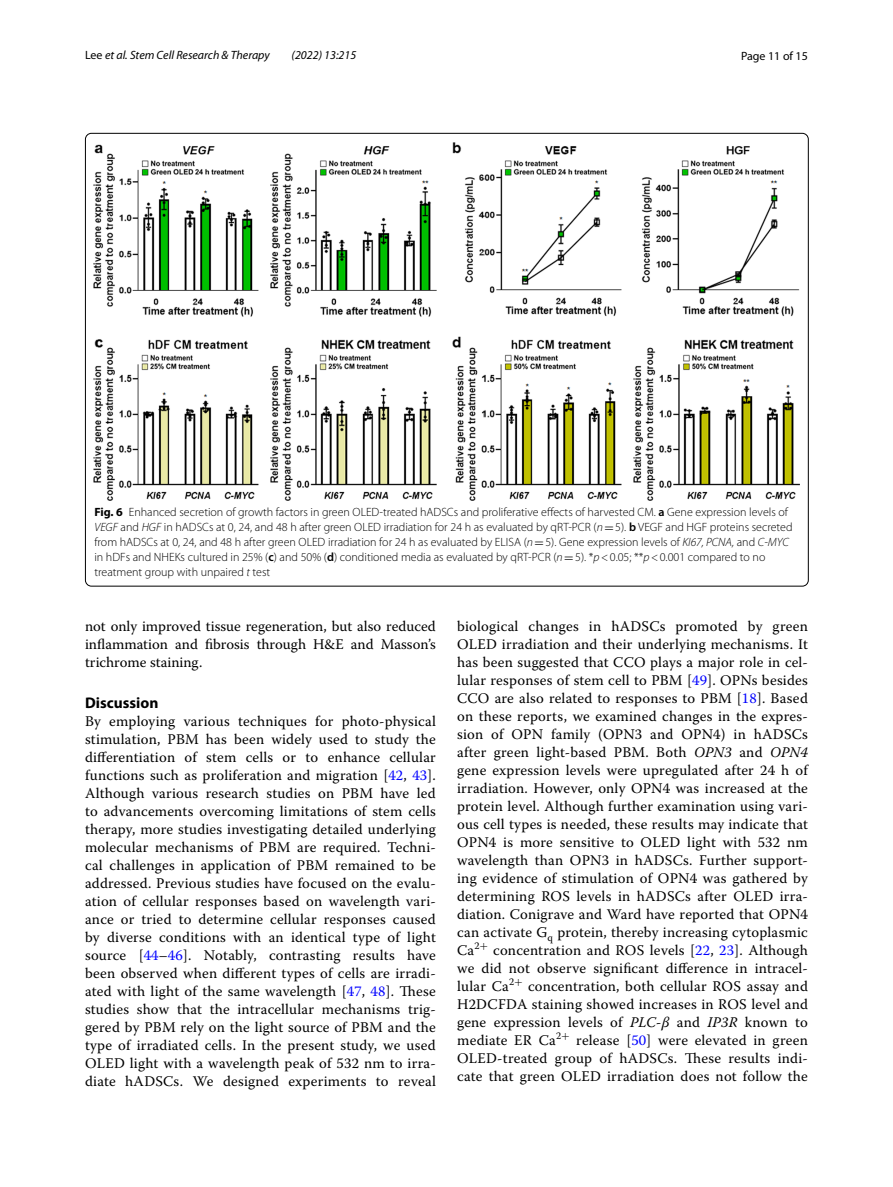
<style>
.page{position:relative;width:893px;height:1187px;background:#fff}
.page>*{position:absolute;margin:0;border:0;box-sizing:border-box;transform-origin:0 0}
.t1{font:700 15.45px "Myriad Pro";color:#000}
.t2{font:14.7px/18px "Warnock Pro";letter-spacing:.015em;color:#000;text-align:justify}
.t3{font:300 12px/15px "Myriad Pro";color:#000}
.t4{font:italic 12px "Myriad Pro";color:#000}
.t5{font:12px "Myriad Pro";color:#000}
.s1{font-style:normal}
.s2{font-weight:700}
.s3{font-weight:600}
.s4{font-style:italic}
.s5{font-family:"MTSY";font-weight:400}
.s6{color:#00f}
</style>
<div class="page">
<img style="left:94px;top:142px;width:706px;height:358px">
<p class="t4" style="left:85px;top:48px;width:186px"><span class="s1">Lee</span> et al. Stem Cell Research &amp; Therapy</p>
<p class="t4" style="left:292px;top:48px;width:66px">(2022) 13:215</p>
<p class="t5" style="left:741px;top:48px;width:68px">Page 11 of 15</p>
<p class="t3" style="left:94px;top:504px;width:700px"><span class="s2">Fig. 6</span> Enhanced secretion of growth factors in green OLED-treated hADSCs and proliferative effects of harvested CM. <span class="s3">a</span> Gene expression levels of <span class="s4">VEGF</span> and <span class="s4">HGF</span> in hADSCs at 0, 24, and 48 h after green OLED irradiation for 24 h as evaluated by qRT-PCR (<span class="s4">n</span><span class="s5">=</span>5). <span class="s3">b</span> VEGF and HGF proteins secreted from hADSCs at 0, 24, and 48 h after green OLED irradiation for 24 h as evaluated by ELISA (<span class="s4">n</span><span class="s5">=</span>5). Gene expression levels of <span class="s4">KI67, PCNA,</span> and <span class="s4">C-MYC </span>in hDFs and NHEKs cultured in 25% (<span class="s3">c</span>) and 50% (<span class="s3">d</span>) conditioned media as evaluated by qRT-PCR (<span class="s4">n</span><span class="s5">=</span>5). *<span class="s4">p</span>&lt;0.05; **<span class="s4">p</span>&lt;0.001 compared to no treatment group with unpaired <span class="s4">t</span> test</p>
<p class="t2" style="left:85px;top:616px;width:352px">not only improved tissue regeneration, but also reduced inflammation and fibrosis through H&amp;E and Masson’s trichrome staining.</p>
<p class="t1" style="left:85px;top:693px;width:75px">Discussion</p>
<p class="t2" style="left:85px;top:712px;width:352px">By employing various techniques for photo-physical stimulation, PBM has been widely used to study the differentiation of stem cells or to enhance cellular functions such as proliferation and migration [<span class="s6">42</span>, <span class="s6">43</span>].<br>Although various research studies on PBM have led to advancements overcoming limitations of stem cells therapy, more studies investigating detailed underlying molecular mechanisms of PBM are required. Techni&shy;cal challenges in application of PBM remained to be addressed. Previous studies have focused on the evalu&shy;ation of cellular responses based on wavelength vari&shy;ance or tried to determine cellular responses caused by diverse conditions with an identical type of light source [<span class="s6">44</span>–<span class="s6">46</span>]. Notably, contrasting results have been observed when different types of cells are irradi&shy;ated with light of the same wavelength [<span class="s6">47</span>, <span class="s6">48</span>]. These studies show that the intracellular mechanisms trig&shy;gered by PBM rely on the light source of PBM and the type of irradiated cells. In the present study, we used OLED light with a wavelength peak of 532 nm to irra&shy;diate hADSCs. We designed experiments to reveal</p>
<p class="t2" style="left:457px;top:616px;width:352px">biological changes in hADSCs promoted by green OLED irradiation and their underlying mechanisms. It has been suggested that CCO plays a major role in cel&shy;lular responses of stem cell to PBM [<span class="s6">49</span>]. OPNs besides CCO are also related to responses to PBM [<span class="s6">18</span>]. Based on these reports, we examined changes in the expres&shy;sion of OPN family (OPN3 and OPN4) in hADSCs after green light-based PBM. Both <span class="s4">OPN3</span> and <span class="s4">OPN4 </span>gene expression levels were upregulated after 24 h of irradiation. However, only OPN4 was increased at the protein level. Although further examination using vari&shy;ous cell types is needed, these results may indicate that OPN4 is more sensitive to OLED light with 532 nm wavelength than OPN3 in hADSCs. Further support&shy;ing evidence of stimulation of OPN4 was gathered by determining ROS levels in hADSCs after OLED irra&shy;diation. Conigrave and Ward have reported that OPN4 can activate G<sub>q</sub> protein, thereby increasing cytoplasmic Ca<sup>2</sup><sup>+</sup> concentration and ROS levels [<span class="s6">22</span>, <span class="s6">23</span>]. Although we did not observe significant difference in intracel&shy;lular Ca<sup>2</sup><sup>+</sup> concentration, both cellular ROS assay and H2DCFDA staining showed increases in ROS level and gene expression levels of <span class="s4">PLC-β</span> and <span class="s4">IP3R</span> known to mediate ER Ca<sup>2</sup><sup>+</sup> release [<span class="s6">50</span>] were elevated in green OLED-treated group of hADSCs. These results indi&shy;cate that green OLED irradiation does not follow the</p>
</div>
